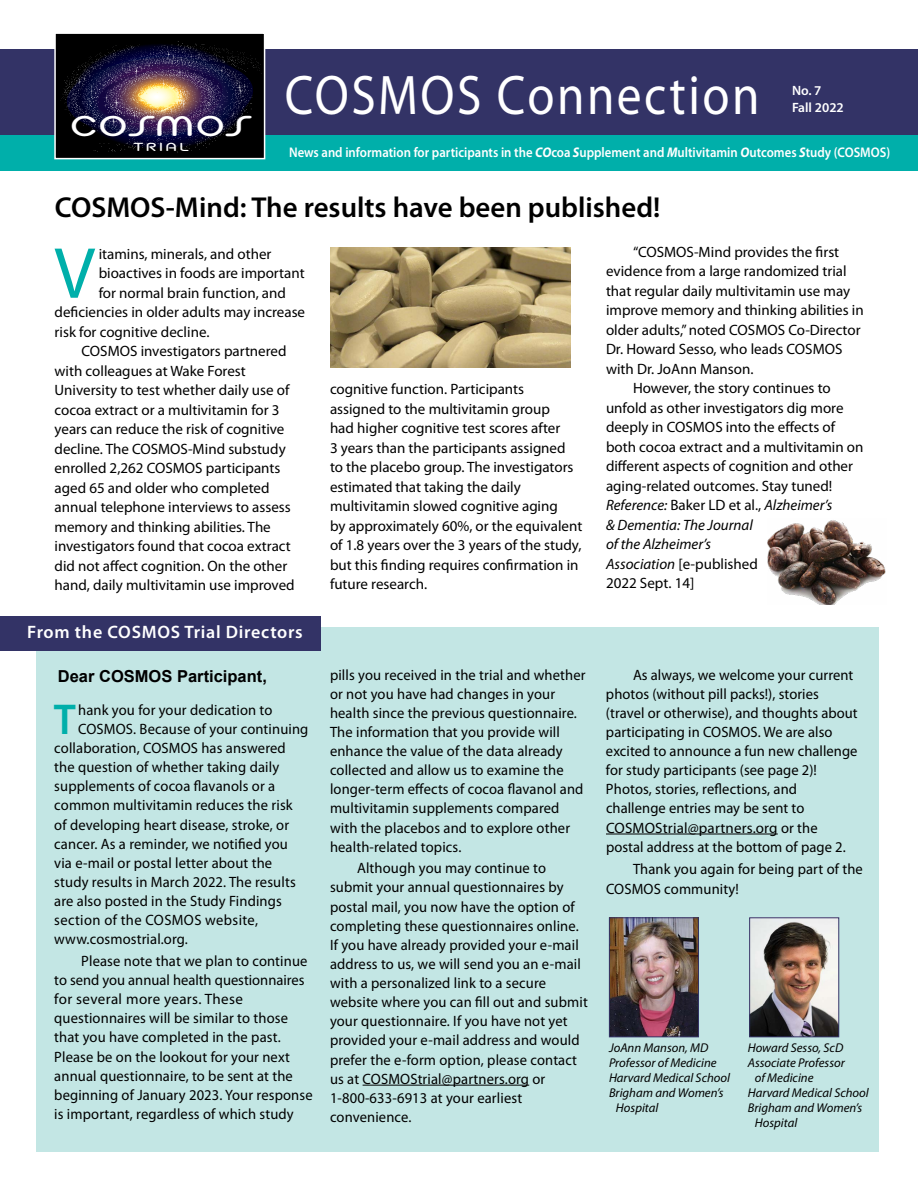
<style>
.page{position:relative;width:918px;height:1188px;background:#fff}
.page>*{position:absolute;margin:0;border:0;box-sizing:border-box;transform-origin:0 0}
.t1{font:72.9px "Myriad Pro";color:#00afaa}
.t2{font:56.1px "Myriad Pro";letter-spacing:.05em;color:#fff;scale:.88 1}
.t3{font:600 43.35px "Myriad Pro";color:#00afaa}
.t4{font:30.6px "Plymdale";letter-spacing:-.025em;color:#fff}
.t5{font:600 28.8px "Myriad Pro";color:#000}
.t6{font:600 18px "Myriad Pro";letter-spacing:.04em;color:#fff}
.t7{font:700 16.5px "Arial";color:#000}
.t8{font:15px/19.2px "Myriad Pro";letter-spacing:.005em;color:#000}
.t9{font:italic 15px "Myriad Pro";color:#000}
.t10{font:15px "Myriad Pro";letter-spacing:.025em;color:#000}
.t11{font:600 14.1px "Myriad Pro";color:#fff;scale:.91 1}
.t12{font:600 13.5px/16.5px "Myriad Pro";color:#fff}
.t13{font:italic 12.75px "Myriad Pro";color:#000}
.t14{font:12.6px "Plymdale";letter-spacing:.2em;color:#fff}
.s1{font-weight:700;font-style:italic}
.s2{font-style:normal}
.s3{font-style:italic}
</style>
<div class="page">
<div style="left:36px;top:628px;width:842px;height:524px;background:#c3e6e4"></div>
<div style="left:0;top:616px;width:321px;height:34px;background:#336"></div>
<div style="left:0;top:50px;width:918px;height:99px;background:#336"></div>
<div style="left:0;top:136px;width:918px;height:35px;background:#00afaa"></div>
<svg style="left:57px;top:35px;width:205px;height:121px;background:#241c2e"></svg>
<div style="left:54px;top:32px;width:211px;height:127px;border:2px solid #fff"></div>
<img style="left:751px;top:920px;width:86px;height:115px">
<div style="left:749px;top:918px;width:90px;height:119px;border:1px solid #336"></div>
<img style="left:611px;top:919px;width:86px;height:116px">
<div style="left:609px;top:917px;width:90px;height:120px;border:1px solid #336"></div>
<hr style="left:363px;top:1085px;width:166px;height:1px;background:#000">
<hr style="left:606px;top:834px;width:172px;height:1px;background:#000">
<img style="left:330px;top:248px;width:241px;height:120px">
<img style="left:767px;top:520px;width:119px;height:84px">
<h3 class="t4" style="left:70px;top:112px;width:185px">COSMOS</h3>
<p class="t14" style="left:133px;top:141px;width:58px">TRIAL</p>
<h2 class="t2" style="left:285px;top:65px;width:541px">COSMOS Connection</h2>
<p class="t12" style="left:792px;top:82px;width:53px">No. 7<br>Fall 2022</p>
<p class="t11" style="left:289px;top:144px;width:662px">News and information for participants in the <span class="s1">CO</span>coa <span class="s1">S</span>upplement and <span class="s1">M</span>ultivitamin <span class="s1">O</span>utcomes <span class="s1">S</span>tudy (COSMOS)</p>
<h3 class="t5" style="left:55px;top:189px;width:607px">COSMOS-Mind: The results have been published!</h3>
<h1 class="t1" style="left:54px;top:234px;width:42px">V</h1>
<p class="t8" style="left:99px;top:244px;width:174px">itamins, minerals, and other</p>
<p class="t8" style="left:99px;top:264px;width:208px">bioactives in foods are important</p>
<p class="t8" style="left:99px;top:283px;width:189px">for normal brain function, and</p>
<p class="t8" style="left:55px;top:303px;width:252px">deficiencies in older adults may increase</p>
<p class="t8" style="left:55px;top:322px;width:156px">risk for cognitive decline.</p>
<p class="t8" style="left:82px;top:342px;width:206px">COSMOS investigators partnered</p>
<p class="t8" style="left:55px;top:361px;width:193px">with colleagues at Wake Forest</p>
<p class="t8" style="left:55px;top:381px;width:236px">University to test whether daily use of</p>
<p class="t8" style="left:55px;top:400px;width:227px">cocoa extract or a multivitamin for 3</p>
<p class="t8" style="left:55px;top:420px;width:231px">years can reduce the risk of cognitive</p>
<p class="t8" style="left:55px;top:439px;width:233px">decline. The COSMOS-Mind substudy</p>
<p class="t8" style="left:55px;top:459px;width:227px">enrolled 2,262 COSMOS participants</p>
<p class="t8" style="left:55px;top:478px;width:216px">aged 65 and older who completed</p>
<p class="t8" style="left:55px;top:498px;width:238px">annual telephone interviews to assess</p>
<p class="t8" style="left:55px;top:517px;width:218px">memory and thinking abilities. The</p>
<p class="t8" style="left:55px;top:537px;width:238px">investigators found that cocoa extract</p>
<p class="t8" style="left:55px;top:556px;width:234px">did not affect cognition. On the other</p>
<p class="t8" style="left:55px;top:576px;width:242px">hand, daily multivitamin use improved</p>
<p class="t6" style="left:27px;top:620px;width:277px">From the COSMOS Trial Directors</p>
<p class="t8" style="left:330px;top:380px;width:254px">cognitive function. Participants assigned to the multivitamin group<br>had higher cognitive test scores after<br>3 years than the participants assigned to the placebo group. The investigators estimated that taking the daily multivitamin slowed cognitive aging<br>by approximately 60%, or the equivalent of 1.8 years over the 3 years of the study, but this finding requires confirmation in future research.</p>
<p class="t7" style="left:58px;top:665px;width:211px">Dear COSMOS Participant,</p>
<p class="t8" style="left:330px;top:665px;width:257px">pills you received in the trial and whether or not you have had changes in your health since the previous questionnaire.<br>The information that you provide will enhance the value of the data already collected and allow us to examine the longer-term effects of cocoa flavanol and multivitamin supplements compared with the placebos and to explore other health-related topics.</p>
<p class="t8" style="left:330px;top:859px;width:259px;text-indent:27px">Although you may continue to submit your annual questionnaires by postal mail, you now have the option of completing these questionnaires online.<br>If you have already provided your e-mail address to us, we will send you an e-mail with a personalized link to a secure website where you can fill out and submit your questionnaire. If you have not yet provided your e-mail address and would prefer the e-form option, please contact us at COSMOStrial@partners.org or 1-800-633-6913 at your earliest convenience.</p>
<h3 class="t3" style="left:54px;top:692px;width:24px">T</h3>
<p class="t8" style="left:78px;top:700px;width:196px">hank you for your dedication to</p>
<p class="t8" style="left:78px;top:720px;width:232px">COSMOS. Because of your continuing</p>
<p class="t8" style="left:54px;top:739px;width:233px">collaboration, COSMOS has answered</p>
<p class="t8" style="left:54px;top:758px;width:226px">the question of whether taking daily</p>
<p class="t8" style="left:54px;top:777px;width:222px">supplements of cocoa flavanols or a</p>
<p class="t8" style="left:54px;top:796px;width:240px">common multivitamin reduces the risk</p>
<p class="t8" style="left:54px;top:815px;width:236px">of developing heart disease, stroke, or</p>
<p class="t8" style="left:54px;top:834px;width:235px">cancer. As a reminder, we notified you</p>
<p class="t8" style="left:54px;top:853px;width:219px">via e-mail or postal letter about the</p>
<p class="t8" style="left:54px;top:873px;width:243px">study results in March 2022. The results</p>
<p class="t8" style="left:54px;top:892px;width:229px">are also posted in the Study Findings</p>
<p class="t10" style="left:54px;top:912px;width:205px">section of the COSMOS website,</p>
<p class="t8" style="left:54px;top:930px;width:135px">www.cosmostrial.org.</p>
<p class="t8" style="left:54px;top:952px;width:260px;text-indent:27px">Please note that we plan to continue to send you annual health questionnaires for several more years. These questionnaires will be similar to those that you have completed in the past.<br>Please be on the lookout for your next annual questionnaire, to be sent at the beginning of January 2023. Your response is important, regardless of which study</p>
<p class="t8" style="left:633px;top:242px;width:208px">“COSMOS-Mind provides the first</p>
<p class="t8" style="left:606px;top:262px;width:242px">evidence from a large randomized trial</p>
<p class="t8" style="left:606px;top:281px;width:246px">that regular daily multivitamin use may</p>
<p class="t8" style="left:606px;top:301px;width:259px">improve memory and thinking abilities in</p>
<p class="t8" style="left:606px;top:320px;width:256px">older adults,” noted COSMOS Co-Director</p>
<p class="t8" style="left:606px;top:340px;width:238px">Dr. Howard Sesso, who leads COSMOS</p>
<p class="t8" style="left:606px;top:359px;width:149px">with Dr. JoAnn Manson.</p>
<p class="t8" style="left:633px;top:379px;width:199px">However, the story continues to</p>
<p class="t8" style="left:606px;top:398px;width:239px">unfold as other investigators dig more</p>
<p class="t8" style="left:606px;top:418px;width:231px">deeply in COSMOS into the effects of</p>
<p class="t8" style="left:606px;top:437px;width:259px">both cocoa extract and a multivitamin on</p>
<p class="t8" style="left:606px;top:457px;width:249px">different aspects of cognition and other</p>
<p class="t8" style="left:606px;top:476px;width:228px">aging-related outcomes. Stay tuned!</p>
<p class="t9" style="left:606px;top:496px;width:228px">Reference: <span class="s2">Baker LD et al.,</span> Alzheimer’s</p>
<p class="t9" style="left:606px;top:516px;width:148px">&amp; Dementia: The Journal</p>
<p class="t9" style="left:606px;top:535px;width:107px">of the Alzheimer’s</p>
<p class="t8" style="left:606px;top:554px;width:153px"><span class="s3">Association</span> [e-published</p>
<p class="t8" style="left:606px;top:574px;width:90px">2022 Sept. 14]</p>
<p class="t8" style="left:606px;top:665px;width:253px;text-indent:27px">As always, we welcome your current photos (without pill packs!), stories (travel or otherwise), and thoughts about participating in COSMOS. We are also excited to announce a fun new challenge for study participants (see page 2)!<br>Photos, stories, reflections, and challenge entries may be sent to COSMOStrial@partners.org or the postal address at the bottom of page 2.</p>
<p class="t8" style="left:606px;top:860px;width:258px;text-indent:27px">Thank you again for being part of the<br>COSMOS community!</p>
<p class="t13" style="left:609px;top:1040px;width:101px">JoAnn Manson, MD</p>
<p class="t13" style="left:609px;top:1055px;width:109px">Professor of Medicine</p>
<p class="t13" style="left:609px;top:1070px;width:123px">Harvard Medical School</p>
<p class="t13" style="left:609px;top:1085px;width:116px">Brigham and Women’s</p>
<p class="t13" style="left:616px;top:1100px;width:44px">Hospital</p>
<p class="t13" style="left:748px;top:1040px;width:97px">Howard Sesso, ScD</p>
<p class="t13" style="left:748px;top:1055px;width:99px">Associate Professor</p>
<p class="t13" style="left:755px;top:1070px;width:60px">of Medicine</p>
<p class="t13" style="left:748px;top:1085px;width:123px">Harvard Medical School</p>
<p class="t13" style="left:748px;top:1100px;width:116px">Brigham and Women’s</p>
<p class="t13" style="left:755px;top:1115px;width:44px">Hospital</p>
</div>
